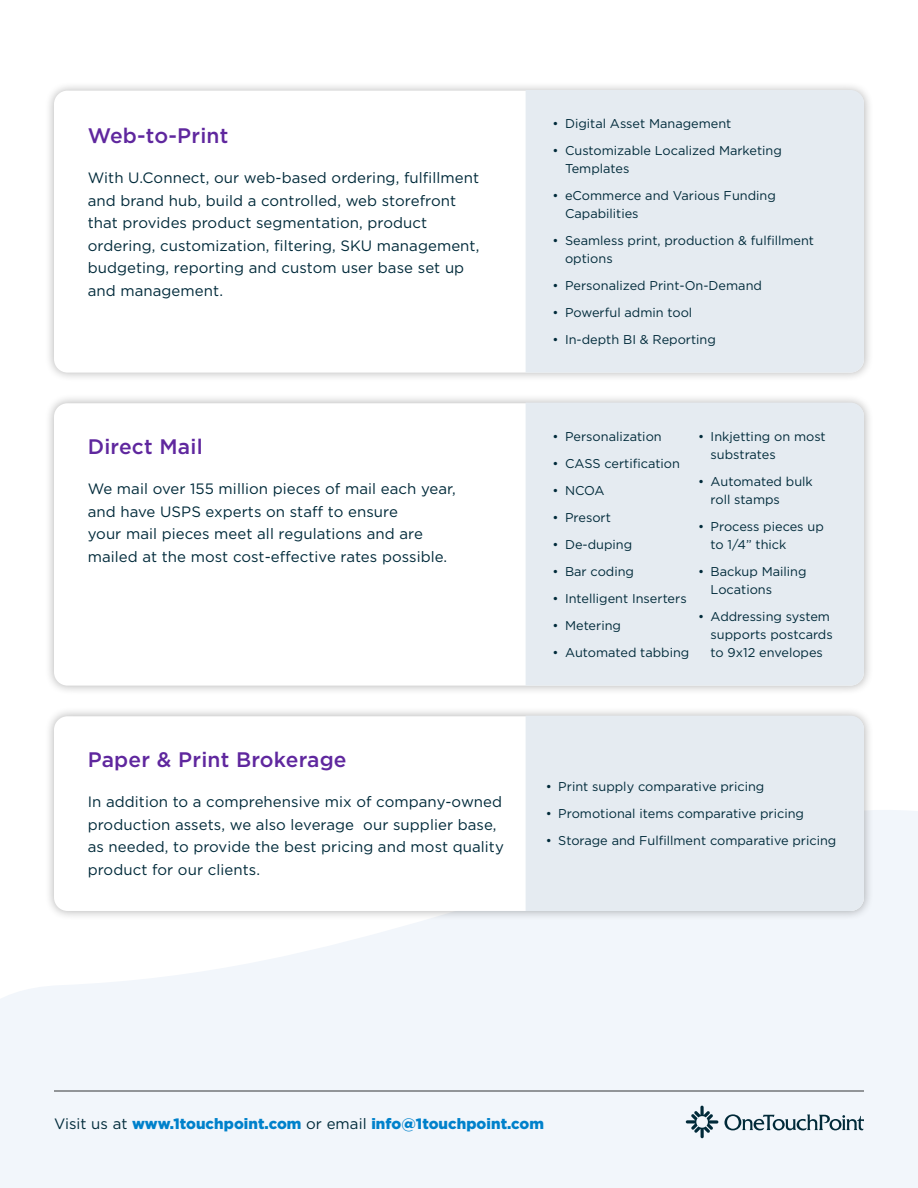
<style>
.page{position:relative;width:918px;height:1188px;background:#fff}
.page>*{position:absolute;margin:0;border:0;box-sizing:border-box;transform-origin:0 0}
.t1{font:500 21px "Gotham";letter-spacing:.01em;color:#5f279e}
.t2{font:15px/22.5px "Gotham";letter-spacing:.005em;color:#002a3a}
.t3{font:900 15px "Gotham";letter-spacing:.005em;color:#0081cb}
.t4{font:12.75px/18px "Gotham";color:#002a3a}
.s1{font-weight:400;color:#002a3a}
</style>
<div class="page">
<svg style="left:0;top:810px;width:918px;height:378px;fill:#f2f6fb"></svg>
<div style="left:44px;top:394px;width:829px;height:301px;background:#000;opacity:.3"></div>
<div style="left:54px;top:403px;width:810px;height:283px;background:#fff;border-radius:14px"></div>
<div style="left:526px;top:403px;width:338px;height:283px;background:#e5ebf1"></div>
<div style="left:44px;top:81px;width:829px;height:301px;background:#000;opacity:.3"></div>
<div style="left:54px;top:91px;width:810px;height:282px;background:#fff;border-radius:14px"></div>
<div style="left:526px;top:90px;width:338px;height:283px;background:#e5ebf1"></div>
<div style="left:44px;top:707px;width:829px;height:213px;background:#000;opacity:.3"></div>
<div style="left:54px;top:716px;width:810px;height:195px;background:#fff;border-radius:14px"></div>
<div style="left:526px;top:716px;width:338px;height:195px;background:#e5ebf1"></div>
<hr style="left:54px;top:1091px;width:810px;height:1px;background:#888a8d">
<svg style="left:686px;top:1106px;width:32px;height:32px"></svg>
<svg style="left:724px;top:1114px;width:140px;height:16px"></svg>
<h1 class="t1" style="left:88px;top:122px;width:142px">Web-to-Print</h1>
<p class="t2" style="left:88px;top:166px;width:393px">With U.Connect, our web-based ordering, fulfillment and brand hub, build a controlled, web storefront that provides product segmentation, product ordering, customization, filtering, SKU management, budgeting, reporting and custom user base set up and management.</p>
<h1 class="t1" style="left:88px;top:433px;width:116px">Direct Mail</h1>
<p class="t2" style="left:88px;top:477px;width:370px">We mail over 155 million pieces of mail each year, and have USPS experts on staff to ensure<br>your mail pieces meet all regulations and are mailed at the most cost-effective rates possible.</p>
<h1 class="t1" style="left:88px;top:746px;width:260px">Paper &amp; Print Brokerage</h1>
<p class="t2" style="left:88px;top:790px;width:418px">In addition to a comprehensive mix of company-owned production assets, we also leverage our supplier base, as needed, to provide the best pricing and most quality product for our clients.</p>
<p class="t4" style="left:553px;top:115px;width:180px">• Digital Asset Management</p>
<p class="t4" style="left:565px;top:142px;width:218px;text-indent:-12px">• Customizable Localized Marketing<br>Templates</p>
<p class="t4" style="left:565px;top:187px;width:212px;text-indent:-12px">• eCommerce and Various Funding<br>Capabilities</p>
<p class="t4" style="left:565px;top:232px;width:251px;text-indent:-12px">• Seamless print, production &amp; fulfillment options</p>
<p class="t4" style="left:553px;top:277px;width:211px">• Personalized Print-On-Demand</p>
<p class="t4" style="left:553px;top:304px;width:141px">• Powerful admin tool</p>
<p class="t4" style="left:553px;top:331px;width:165px">• In-depth BI &amp; Reporting</p>
<p class="t4" style="left:553px;top:428px;width:111px">• Personalization</p>
<p class="t4" style="left:553px;top:455px;width:129px">• CASS certification</p>
<p class="t4" style="left:553px;top:482px;width:54px">• NCOA</p>
<p class="t4" style="left:553px;top:509px;width:60px">• Presort</p>
<p class="t4" style="left:553px;top:536px;width:81px">• De-duping</p>
<p class="t4" style="left:553px;top:563px;width:83px">• Bar coding</p>
<p class="t4" style="left:553px;top:590px;width:136px">• Intelligent Inserters</p>
<p class="t4" style="left:553px;top:617px;width:70px">• Metering</p>
<p class="t4" style="left:553px;top:644px;width:138px">• Automated tabbing</p>
<p class="t4" style="left:711px;top:428px;width:117px;text-indent:-12px">• Inkjetting on most substrates</p>
<p class="t4" style="left:711px;top:473px;width:104px;text-indent:-12px">• Automated bulk roll stamps</p>
<p class="t4" style="left:711px;top:518px;width:115px;text-indent:-12px">• Process pieces up to 1/4” thick</p>
<p class="t4" style="left:711px;top:563px;width:97px;text-indent:-12px">• Backup Mailing<br>Locations</p>
<p class="t4" style="left:711px;top:608px;width:124px;text-indent:-12px">• Addressing system supports postcards to 9x12 envelopes</p>
<p class="t4" style="left:546px;top:778px;width:220px">• Print supply comparative pricing</p>
<p class="t4" style="left:546px;top:805px;width:260px">• Promotional items comparative pricing</p>
<p class="t4" style="left:546px;top:832px;width:292px">• Storage and Fulfillment comparative pricing</p>
<p class="t3" style="left:54px;top:1113px;width:492px"><span class="s1">Visit us at</span> www.1touchpoint.com <span class="s1">or email</span> info@1touchpoint.com</p>
</div>
